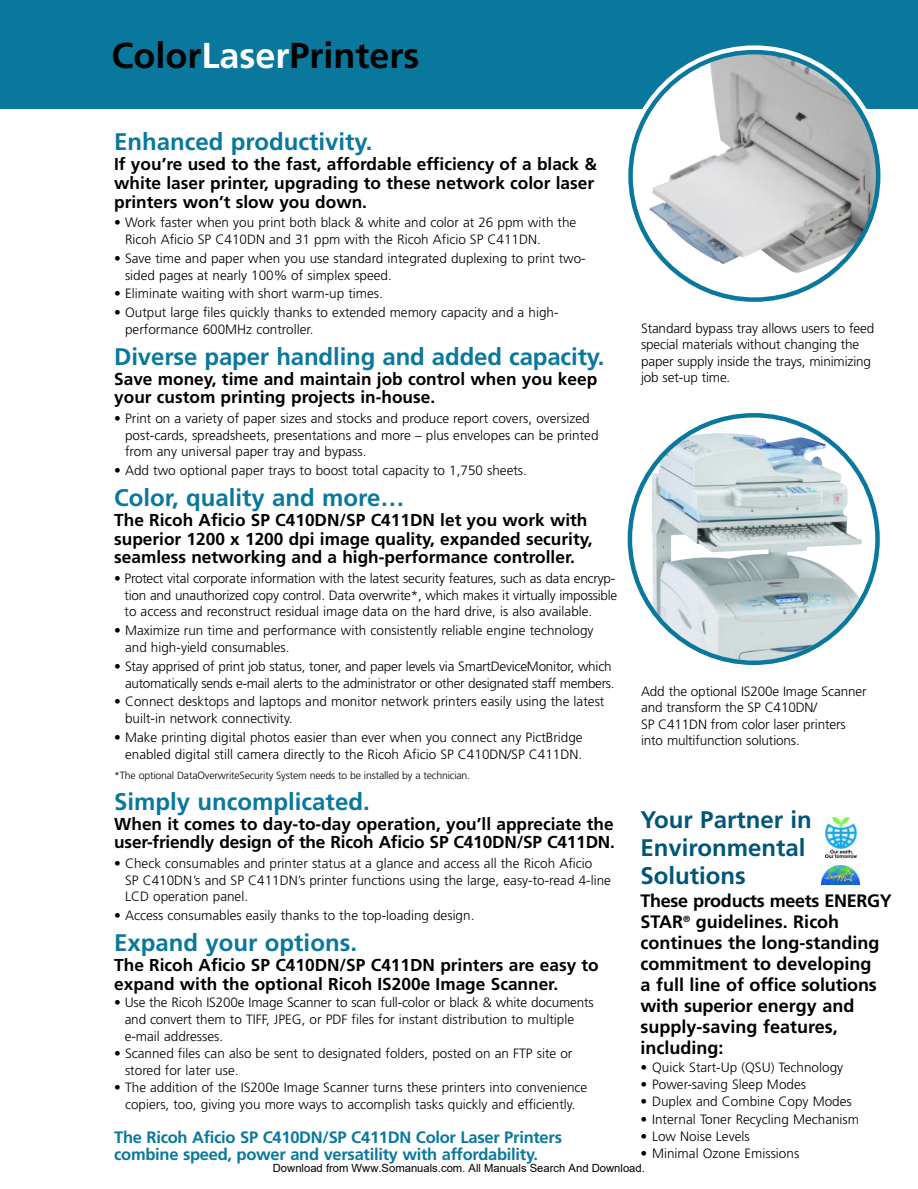
<style>
.page{position:relative;width:918px;height:1189px;background:#fff}
.page>*{position:absolute;margin:0;border:0;box-sizing:border-box;transform-origin:0 0}
.t1{font:700 36px "Frutiger";color:#000}
.t2{font:700 24px "Frutiger";color:#0a789c}
.t3{font:700 24px/27.8px "Frutiger";color:#005678}
.t4{font:700 18px/21px "Frutiger";color:#000}
.t5{font:700 17.25px/18.8px "Frutiger";color:#000}
.t6{font:700 16.5px/16.5px "Frutiger";letter-spacing:-.015em;color:#0a789c}
.t7{font:300 13.5px/16.8px "Frutiger";color:#000}
.t8{font:300 13.5px/16.8px "Frutiger";letter-spacing:-.02em;color:#000;text-align:right}
.t9{font:11.25px "Arial";color:#000}
.t10{font:300 10.5px "Frutiger";letter-spacing:-.015em;color:#000}
.s1{color:#fff}
</style>
<div class="page">
<img style="left:821px;top:866px;width:38px;height:19px">
<svg style="left:825px;top:817px;width:32px;height:41px"></svg>
<img style="left:825px;top:818px;width:30px;height:39px">
<div style="left:0;top:0;width:917px;height:108px;background:#0a789c"></div>
<svg style="left:628px;top:50px;width:252px;height:252px"></svg>
<svg style="left:627px;top:413px;width:252px;height:252px"></svg>
<h1 class="t1" style="left:111px;top:41px;width:309px">Color<span class="s1">Laser</span>Printers</h1>
<h2 class="t2" style="left:114px;top:132px;width:260px">Enhanced productivity.</h2>
<p class="t5" style="left:114px;top:156px;width:484px">If you’re used to the fast, affordable efficiency of a black &amp; white laser printer, upgrading to these network color laser printers won’t slow you down.</p>
<p class="t7" style="left:125px;top:215px;width:453px;text-indent:-11px">• Work faster when you print both black &amp; white and color at 26 ppm with the<br>Ricoh Aficio SP C410DN and 31 ppm with the Ricoh Aficio SP C411DN.</p>
<p class="t7" style="left:125px;top:251px;width:462px;text-indent:-11px">• Save time and paper when you use standard integrated duplexing to print two&shy;sided pages at nearly 100% of simplex speed.</p>
<p class="t7" style="left:114px;top:286px;width:270px">• Eliminate waiting with short warm-up times.</p>
<p class="t7" style="left:125px;top:305px;width:435px;text-indent:-11px">• Output large files quickly thanks to extended memory capacity and a high&shy;performance 600MHz controller.</p>
<h2 class="t2" style="left:114px;top:347px;width:492px">Diverse paper handling and added capacity.</h2>
<p class="t5" style="left:114px;top:371px;width:484px">Save money, time and maintain job control when you keep your custom printing projects in-house.</p>
<p class="t7" style="left:125px;top:411px;width:475px;text-indent:-11px">• Print on a variety of paper sizes and stocks and produce report covers, oversized post-cards, spreadsheets, presentations and more – plus envelopes can be printed from any universal paper tray and bypass.</p>
<p class="t7" style="left:114px;top:463px;width:414px">• Add two optional paper trays to boost total capacity to 1,750 sheets.</p>
<h2 class="t2" style="left:114px;top:488px;width:292px">Color, quality and more…</h2>
<p class="t5" style="left:114px;top:512px;width:480px">The Ricoh Aficio SP C410DN/SP C411DN let you work with superior 1200 x 1200 dpi image quality, expanded security, seamless networking and a high-performance controller.</p>
<p class="t7" style="left:124px;top:571px;width:494px;text-indent:-10px">• Protect vital corporate information with the latest security features, such as data encryp&shy;tion and unauthorized copy control. Data overwrite*, which makes it virtually impossible to access and reconstruct residual image data on the hard drive, is also available.</p>
<p class="t7" style="left:125px;top:623px;width:470px;text-indent:-11px">• Maximize run time and performance with consistently reliable engine technology and high-yield consumables.</p>
<p class="t8" style="left:114px;top:659px;width:502px">• Stay apprised of print job status, toner, and paper levels via SmartDeviceMonitor, which automatically sends e-mail alerts to the administrator or other designated staff members.</p>
<p class="t7" style="left:125px;top:694px;width:481px;text-indent:-11px">• Connect desktops and laptops and monitor network printers easily using the latest built-in network connectivity.</p>
<p class="t7" style="left:114px;top:730px;width:470px;text-align:right">• Make printing digital photos easier than ever when you connect any PictBridge enabled digital still camera directly to the Ricoh Aficio SP C410DN/SP C411DN.</p>
<p class="t10" style="left:114px;top:771px;width:357px">*The optional DataOverwriteSecurity System needs to be installed by a technician.</p>
<h2 class="t2" style="left:114px;top:792px;width:257px">Simply uncomplicated.</h2>
<p class="t5" style="left:114px;top:816px;width:502px">When it comes to day-to-day operation, you’ll appreciate the user-friendly design of the Ricoh Aficio SP C410DN/SP C411DN.</p>
<p class="t7" style="left:125px;top:856px;width:487px;text-indent:-11px">• Check consumables and printer status at a glance and access all the Ricoh Aficio<br>SP C410DN’s and SP C411DN’s printer functions using the large, easy-to-read 4-line<br>LCD operation panel.</p>
<p class="t7" style="left:114px;top:908px;width:361px">• Access consumables easily thanks to the top-loading design.</p>
<h2 class="t2" style="left:114px;top:933px;width:244px">Expand your options.</h2>
<p class="t5" style="left:114px;top:957px;width:486px">The Ricoh Aficio SP C410DN/SP C411DN printers are easy to expand with the optional Ricoh IS200e Image Scanner.</p>
<p class="t7" style="left:125px;top:995px;width:470px;text-indent:-10px">• Use the Ricoh IS200e Image Scanner to scan full-color or black &amp; white documents and convert them to TIFF, JPEG, or PDF files for instant distribution to multiple e-mail addresses.</p>
<p class="t7" style="left:125px;top:1046px;width:449px;text-indent:-11px">• Scanned files can also be sent to designated folders, posted on an FTP site or stored for later use.</p>
<p class="t7" style="left:114px;top:1080px;width:474px;text-align:center">• The addition of the IS200e Image Scanner turns these printers into convenience copiers, too, giving you more ways to accomplish tasks quickly and efficiently.</p>
<p class="t6" style="left:114px;top:1130px;width:449px">The Ricoh Aficio SP C410DN/SP C411DN Color Laser Printers combine speed, power and versatility with affordability.</p>
<p class="t9" style="left:273px;top:1161px;width:373px">Download from Www.Somanuals.com. All Manuals Search And Download.</p>
<p class="t7" style="left:641px;top:321px;width:234px">Standard bypass tray allows users to feed special materials without changing the paper supply inside the trays, minimizing job set-up time.</p>
<p class="t7" style="left:641px;top:684px;width:227px">Add the optional IS200e Image Scanner and transform the SP C410DN/<br>SP C411DN from color laser printers into multifunction solutions.</p>
<h2 class="t3" style="left:640px;top:808px;width:173px">Your Partner in<br>Environmental<br>Solutions</h2>
<h3 class="t4" style="left:640px;top:892px;width:253px">These products meets ENERGY<br>STAR<sup>®</sup> guidelines. Ricoh continues the long-standing commitment to developing<br>a full line of office solutions with superior energy and supply-saving features, including:</h3>
<p class="t7" style="left:640px;top:1060px;width:204px">• Quick Start-Up (QSU) Technology</p>
<p class="t7" style="left:640px;top:1077px;width:167px">• Power-saving Sleep Modes</p>
<p class="t7" style="left:640px;top:1094px;width:213px">• Duplex and Combine Copy Modes</p>
<p class="t7" style="left:640px;top:1112px;width:220px">• Internal Toner Recycling Mechanism</p>
<p class="t7" style="left:640px;top:1129px;width:111px">• Low Noise Levels</p>
<p class="t7" style="left:640px;top:1146px;width:160px">• Minimal Ozone Emissions</p>
</div>
